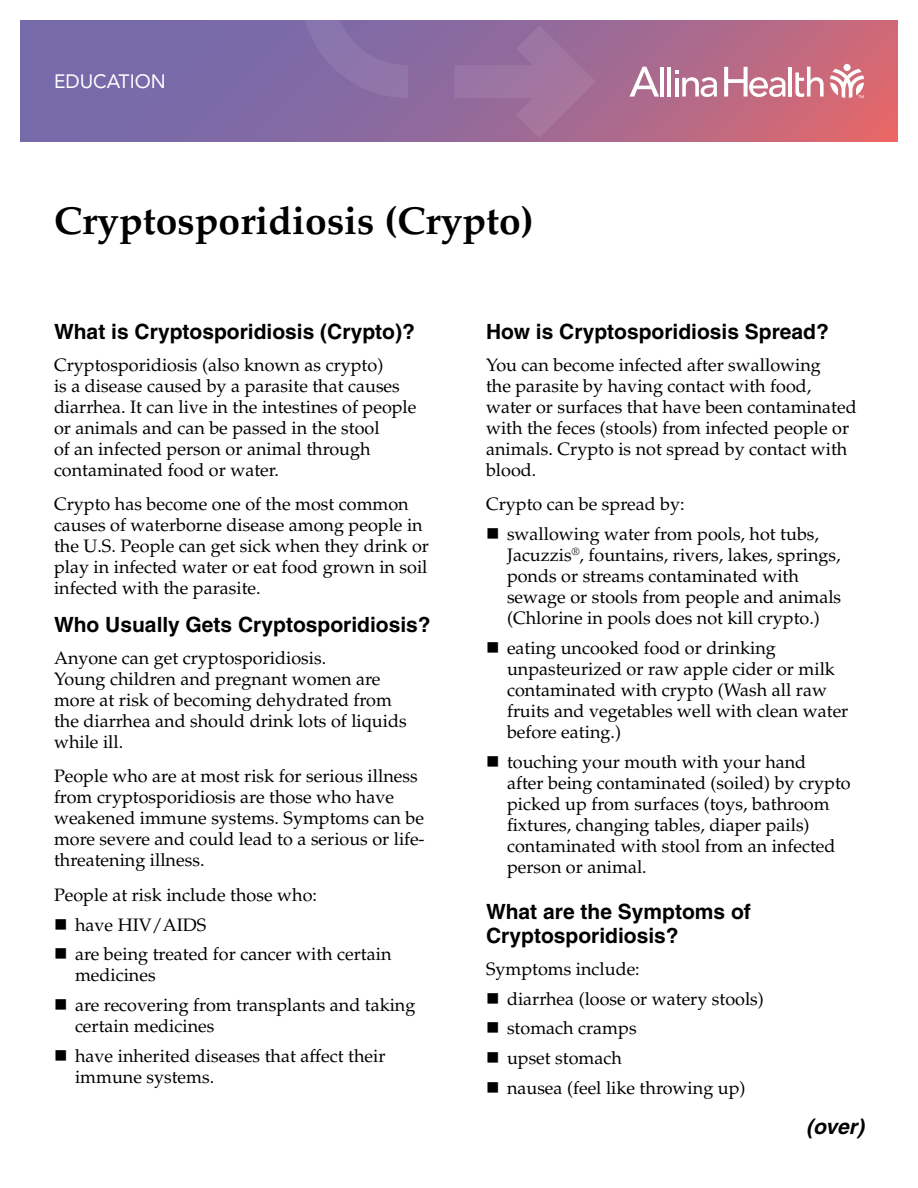
<style>
.page{position:relative;width:918px;height:1188px;background:#fff}
.page>*{position:absolute;margin:0;border:0;box-sizing:border-box;transform-origin:0 0}
.t1{font:700 39px "Palatino LT Pro";color:#000}
.t2{font:700 21px/24px "Helvetica LT Pro";color:#000}
.t3{font:italic 700 21px "Helvetica LT Pro";color:#000}
.t4{font:19.2px "Avenir LT Std";color:#fff}
.t5{font:18px/21px "Palatino LT Pro";color:#000}
</style>
<div class="page">
<svg style="left:20px;top:20px;width:878px;height:122px;background:#986997"></svg>
<svg style="left:830px;top:69px;width:34px;height:29px"></svg>
<div style="left:844px;top:64px;width:7px;height:7px;background:#fff;border-radius:50%"></div>
<hr style="left:660px;top:67px;width:4px;height:30px;background:#fff">
<hr style="left:667px;top:67px;width:4px;height:30px;background:#fff">
<hr style="left:789px;top:67px;width:3px;height:30px;background:#fff">
<svg style="left:795px;top:67px;width:29px;height:30px"></svg>
<svg style="left:675px;top:71px;width:42px;height:26px"></svg>
<svg style="left:629px;top:67px;width:30px;height:30px"></svg>
<svg style="left:724px;top:67px;width:62px;height:30px"></svg>
<svg style="left:454px;top:25px;width:142px;height:113px;background:#9b6e9c"></svg>
<svg style="left:301px;top:20px;width:127px;height:78px;background:#876ea6"></svg>
<p class="t4" style="left:54px;top:70px;width:113px">EDUCATION</p>
<h1 class="t1" style="left:54px;top:196px;width:481px">Cryptosporidiosis (Crypto)</h1>
<p class="t2" style="left:54px;top:320px;width:362px">What is Cryptosporidiosis (Crypto)?</p>
<p class="t5" style="left:54px;top:354px;width:364px">Cryptosporidiosis (also known as crypto)<br>is a disease caused by a parasite that causes diarrhea. It can live in the intestines of people or animals and can be passed in the stool<br>of an infected person or animal through contaminated food or water.</p>
<p class="t5" style="left:54px;top:494px;width:377px">Crypto has become one of the most common causes of waterborne disease among people in the U.S. People can get sick when they drink or play in infected water or eat food grown in soil infected with the parasite.</p>
<p class="t2" style="left:54px;top:613px;width:378px">Who Usually Gets Cryptosporidiosis?</p>
<p class="t5" style="left:54px;top:647px;width:354px">Anyone can get cryptosporidiosis.<br>Young children and pregnant women are more at risk of becoming dehydrated from the diarrhea and should drink lots of liquids while ill.</p>
<p class="t5" style="left:54px;top:766px;width:372px">People who are at most risk for serious illness from cryptosporidiosis are those who have weakened immune systems. Symptoms can be more severe and could lead to a serious or life&shy;threatening illness.</p>
<p class="t5" style="left:75px;top:880px;width:318px;line-height:29.8px;text-indent:-21px">People at risk include those who:<br>have HIV/AIDS<br>are being treated for cancer with certain</p>
<p class="t5" style="left:75px;top:961px;width:342px;line-height:29.7px">medicines<br>are recovering from transplants and taking</p>
<p class="t5" style="left:75px;top:1011px;width:312px;line-height:29.7px">certain medicines<br>have inherited diseases that affect their</p>
<p class="t5" style="left:75px;top:1066px;width:141px">immune systems.</p>
<p class="t2" style="left:486px;top:320px;width:344px">How is Cryptosporidiosis Spread?</p>
<p class="t5" style="left:486px;top:354px;width:372px">You can become infected after swallowing<br>the parasite by having contact with food, water or surfaces that have been contaminated with the feces (stools) from infected people or animals. Crypto is not spread by contact with blood.</p>
<p class="t5" style="left:507px;top:490px;width:314px;line-height:30px;text-indent:-21px">Crypto can be spread by:<br>swallowing water from pools, hot tubs,</p>
<p class="t5" style="left:507px;top:545px;width:336px">Jacuzzis<sup>®</sup>, fountains, rivers, lakes, springs, ponds or streams contaminated with sewage or stools from people and animals (Chlorine in pools does not kill crypto.)</p>
<p class="t5" style="left:507px;top:638px;width:343px">eating uncooked food or drinking unpasteurized or raw apple cider or milk contaminated with crypto (Wash all raw fruits and vegetables well with clean water before eating.)</p>
<p class="t5" style="left:507px;top:751px;width:345px">touching your mouth with your hand<br>after being contaminated (soiled) by crypto picked up from surfaces (toys, bathroom fixtures, changing tables, diaper pails) contaminated with stool from an infected person or animal.</p>
<p class="t2" style="left:486px;top:899px;width:266px">What are the Symptoms of<br>Cryptosporidiosis?</p>
<p class="t5" style="left:507px;top:954px;width:258px;line-height:29.7px;text-indent:-21px">Symptoms include:<br>diarrhea (loose or watery stools) stomach cramps<br>upset stomach<br>nausea (feel like throwing up)</p>
<p class="t3" style="left:806px;top:1114px;width:59px">(over)</p>
</div>
